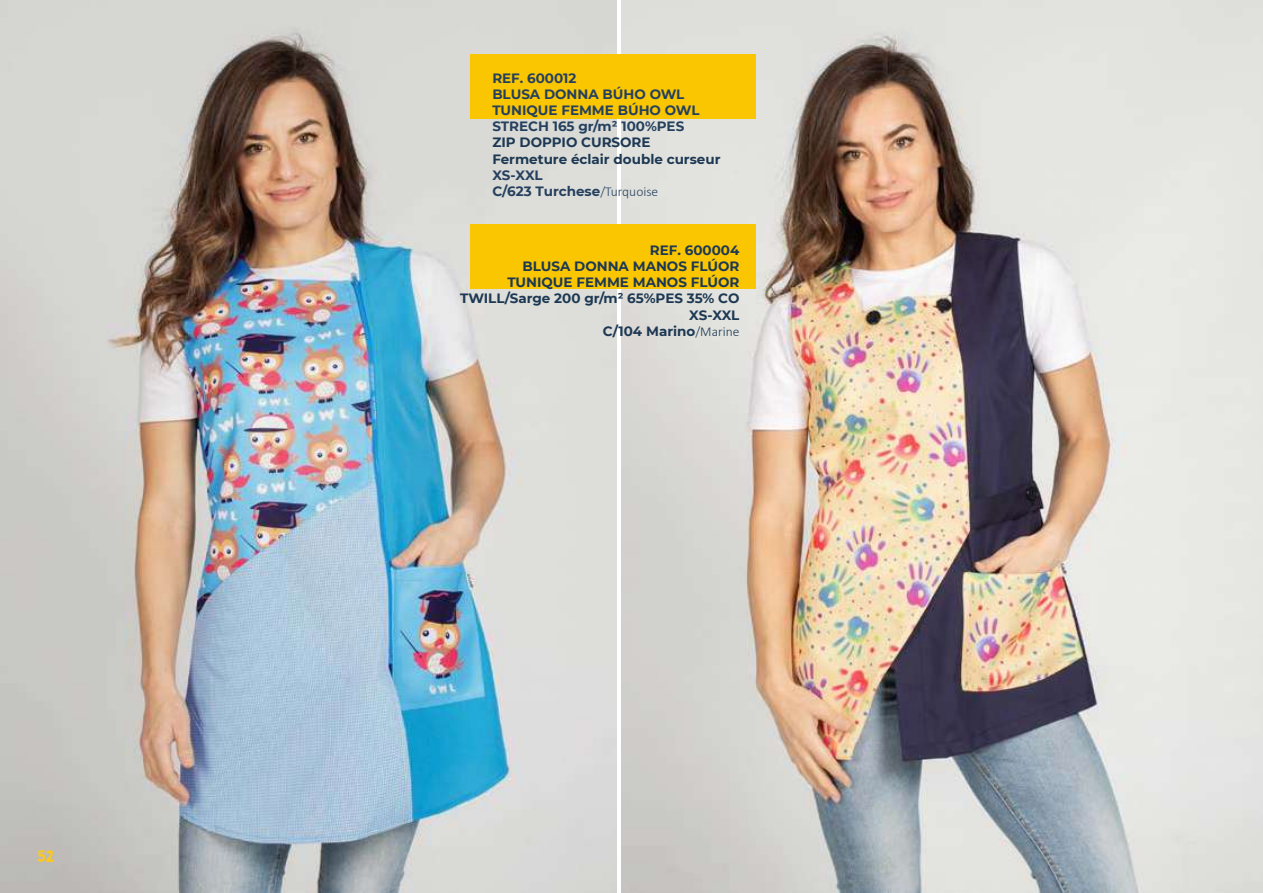
<style>
.page{position:relative;width:1263px;height:893px;background:#fff}
.page>*{position:absolute;margin:0;border:0;box-sizing:border-box;transform-origin:0 0}
.t1{font:18px "childishreverie childishrever";color:#fec917}
.t2{font:700 13.5px/16.2px "Montserrat";color:#1d3853}
.t3{font:700 13.5px/16.2px "Montserrat";color:#25405e}
.s1{font-family:"Calibri";font-weight:300}
</style>
<div class="page">
<img style="left:0;top:0;width:617px;height:893px">
<img style="left:622px;top:0;width:641px;height:893px">
<div style="left:470px;top:54px;width:286px;height:65px;background:#fac601"></div>
<div style="left:470px;top:224px;width:286px;height:65px;background:#fac601"></div>
<h1 class="t1" style="left:37px;top:846px;width:18px">52</h1>
<p class="t3" style="left:492px;top:69px;width:209px">REF. 600012<br>BLUSA DONNA BÚHO OWL<br>TUNIQUE FEMME BÚHO OWL<br>STRECH 165 gr/m² 100%PES</p>
<p class="t2" style="left:492px;top:134px;width:230px">ZIP DOPPIO CURSORE<br>Fermeture éclair double curseur</p>
<p class="t3" style="left:492px;top:166px;width:167px">XS-XXL<br>C/623 Turchese<span class="s1">/Turquoise</span></p>
<p class="t2" style="left:460px;top:241px;width:281px;text-align:right">REF. 600004<br>BLUSA DONNA MANOS FLÚOR<br>TUNIQUE FEMME MANOS FLÚOR<br>TWILL/Sarge 200 gr/m² 65%PES 35% CO<br>XS-XXL<br>C/104 Marino<span class="s1">/Marine</span></p>
</div>
